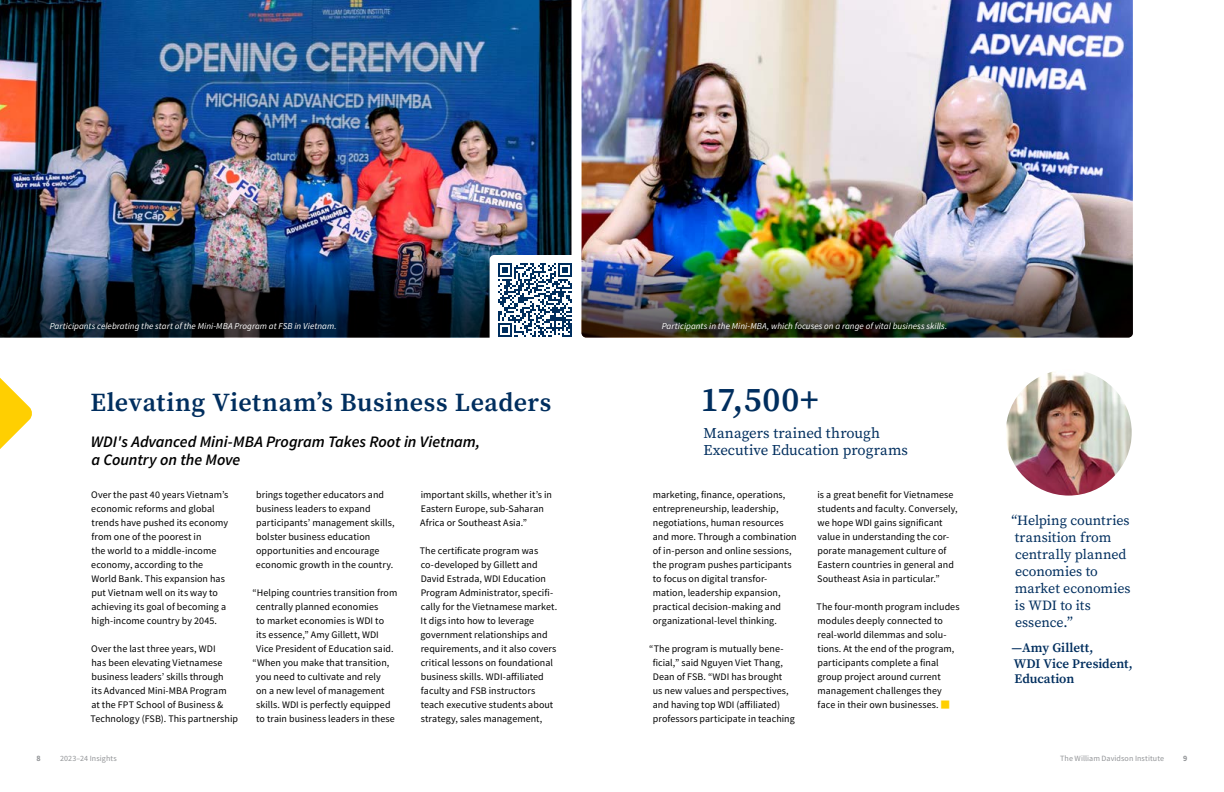
<style>
.page{position:relative;width:1224px;height:792px;background:#fff}
.page>*{position:absolute;margin:0;border:0;box-sizing:border-box;transform-origin:0 0}
.t1{font:600 34.4px "Source Serif Pro";color:#002e5e}
.t2{font:600 26px "Source Serif Pro";letter-spacing:.02em;color:#002e5e}
.t3{font:italic 600 16px/18px "Source Sans Pro";letter-spacing:-.005em;color:#000}
.t4{font:14.9px/17.2px "Source Serif Pro";color:#002e5e}
.t5{font:14px/17px "Source Serif Pro";color:#002e5e}
.t6{font:600 13px/15.6px "Source Serif Pro";letter-spacing:-.005em;color:#002e5e}
.t7{font:10px/14px "Source Sans Pro";letter-spacing:.005em;color:#000}
.t8{font:italic 9px "Source Sans Pro";letter-spacing:.005em;color:#fff}
.t9{font:8px "Source Sans Pro";letter-spacing:.01em;color:#939598}
.t10{font:700 8px "Source Sans Pro";color:#939598}
.s1{color:#ffcf01}
</style>
<div class="page">
<img style="left:582px;top:0;width:551px;height:254px">
<img style="left:0;top:0;width:572px;height:252px">
<svg style="left:0;top:378px;width:32px;height:71px"></svg>
<img style="left:1006px;top:370px;width:126px;height:126px;border-radius:63px">
<img style="left:0;top:252px;width:572px;height:86px">
<img style="left:582px;top:252px;width:551px;height:86px;border-radius:4px">
<div style="left:490px;top:255px;width:90px;height:90px;background:#fff;border-radius:4px"></div>
<svg style="left:498px;top:263px;width:74px;height:74px"></svg>
<p class="t8" style="left:50px;top:320px;width:288px">Participants celebrating the start of the Mini-MBA Program at FSB in Vietnam.</p>
<p class="t8" style="left:662px;top:320px;width:287px">Participants in the Mini-MBA, which focuses on a range of vital business skills.</p>
<h2 class="t2" style="left:90px;top:385px;width:463px">Elevating Vietnam’s Business Leaders</h2>
<h3 class="t3" style="left:91px;top:432px;width:391px">WDI's Advanced Mini-MBA Program Takes Root in Vietnam, a Country on the Move</h3>
<p class="t7" style="left:91px;top:488px;width:139px">Over the past 40 years Vietnam’s economic reforms and global trends have pushed its economy from one of the poorest in<br>the world to a middle-income economy, according to the<br>World Bank. This expansion has put Vietnam well on its way to achieving its goal of becoming a high-income country by 2045.</p>
<p class="t7" style="left:91px;top:642px;width:149px">Over the last three years, WDI<br>has been elevating Vietnamese business leaders’ skills through<br>its Advanced Mini-MBA Program<br>at the FPT School of Business &amp;<br>Technology (FSB). This partnership</p>
<p class="t7" style="left:420px;top:488px;width:133px">important skills, whether it’s in<br>Eastern Europe, sub-Saharan<br>Africa or Southeast Asia.”</p>
<p class="t7" style="left:420px;top:544px;width:139px">The certificate program was co-developed by Gillett and<br>David Estrada, WDI Education<br>Program Administrator, specifi&shy;cally for the Vietnamese market.<br>It digs into how to leverage government relationships and requirements, and it also covers critical lessons on foundational business skills. WDI-affiliated faculty and FSB instructors teach executive students about strategy, sales management,</p>
<p class="t7" style="left:256px;top:488px;width:140px">brings together educators and business leaders to expand participants’ management skills, bolster business education opportunities and encourage economic growth in the country.</p>
<p class="t7" style="left:253px;top:586px;width:146px">“Helping countries transition from</p>
<p class="t7" style="left:256px;top:600px;width:124px">centrally planned economies</p>
<p class="t7" style="left:256px;top:614px;width:129px">to market economies is WDI to</p>
<p class="t7" style="left:256px;top:628px;width:124px">its essence,” Amy Gillett, WDI</p>
<p class="t7" style="left:256px;top:642px;width:139px">Vice President of Education said.</p>
<p class="t7" style="left:253px;top:656px;width:138px">“When you make that transition,</p>
<p class="t7" style="left:256px;top:670px;width:126px">you need to cultivate and rely</p>
<p class="t7" style="left:256px;top:684px;width:130px">on a new level of management</p>
<p class="t7" style="left:256px;top:698px;width:136px">skills. WDI is perfectly equipped</p>
<p class="t7" style="left:256px;top:712px;width:140px">to train business leaders in these</p>
<h1 class="t1" style="left:701px;top:376px;width:120px">17,500+</h1>
<h3 class="t4" style="left:703px;top:424px;width:206px">Managers trained through<br>Executive Education programs</h3>
<p class="t7" style="left:653px;top:488px;width:146px">marketing, finance, operations, entrepreneurship, leadership, negotiations, human resources and more. Through a combination of in-person and online sessions, the program pushes participants to focus on digital transfor&shy;mation, leadership expansion, practical decision-making and organizational-level thinking.</p>
<p class="t7" style="left:653px;top:642px;width:144px;text-indent:-3px">“The program is mutually bene&shy;ficial,” said Nguyen Viet Thang,<br>Dean of FSB. “WDI has brought<br>us new values and perspectives, and having top WDI (affiliated) professors participate in teaching</p>
<p class="t7" style="left:817px;top:488px;width:142px">is a great benefit for Vietnamese students and faculty. Conversely, we hope WDI gains significant value in understanding the cor&shy;porate management culture of<br>Eastern countries in general and<br>Southeast Asia in particular.”</p>
<p class="t7" style="left:817px;top:600px;width:144px">The four-month program includes modules deeply connected to real-world dilemmas and solu&shy;tions. At the end of the program, participants complete a final group project around current management challenges they face in their own businesses. <span class="s1">■</span></p>
<h3 class="t5" style="left:1012px;top:512px;width:120px">“Helping countries transition from centrally planned economies to market economies is WDI to its essence.”</h3>
<h3 class="t6" style="left:1012px;top:640px;width:122px">—Amy Gillett,<br>WDI Vice President,<br>Education</h3>
<p class="t10" style="left:36px;top:753px;width:6px">8</p>
<p class="t9" style="left:60px;top:753px;width:58px">2023–24 Insights</p>
<p class="t9" style="left:1060px;top:753px;width:105px">The William Davidson Institute</p>
<p class="t10" style="left:1183px;top:753px;width:6px">9</p>
</div>
